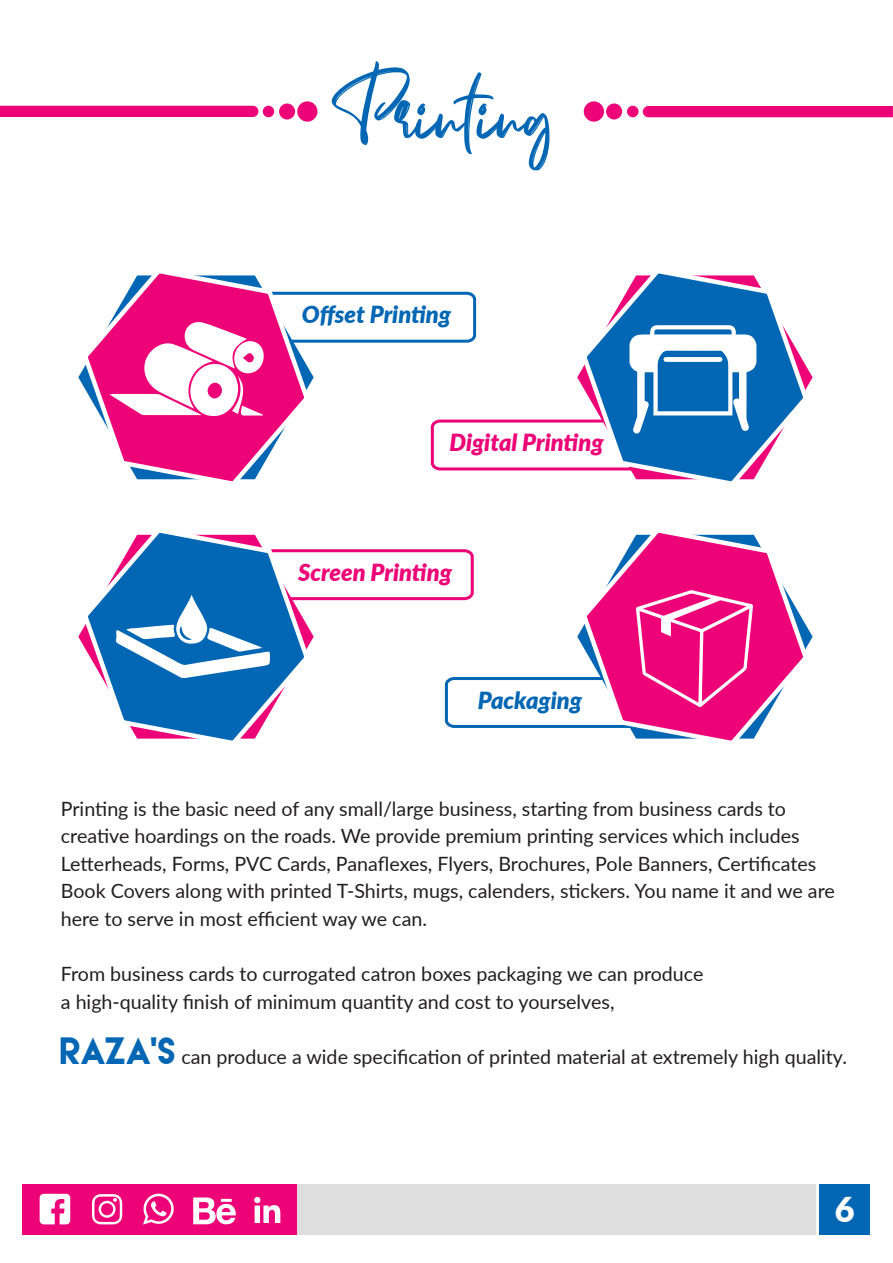
<style>
.page{position:relative;width:893px;height:1263px;background:#fff}
.page>*{position:absolute;margin:0;border:0;box-sizing:border-box;transform-origin:0 0}
.t1{font:120px "Sometimes";letter-spacing:-.005em;color:#0166b3}
.t2{font:900 34.35px "Lato";color:#fff}
.t3{font:italic 900 23.55px "Lato";color:#ed0277}
.t4{font:italic 900 23.55px "Lato";color:#0166b3}
.t5{font:19.65px/27.6px "Lato";color:#211e1e}
.s1{font-family:"Lemon Milk";font-size:33.75px;color:#0166b3}
</style>
<div class="page">
<div style="left:195px;top:1184px;width:621px;height:50px;background:#dedede"></div>
<div style="left:819px;top:1184px;width:51px;height:50px;background:#0166b3"></div>
<svg style="left:80px;top:273px;width:183px;height:209px"></svg>
<svg style="left:627px;top:273px;width:184px;height:209px"></svg>
<svg style="left:80px;top:532px;width:183px;height:209px"></svg>
<svg style="left:628px;top:532px;width:183px;height:209px"></svg>
<svg style="left:109px;top:290px;width:647px;height:182px"></svg>
<svg style="left:115px;top:548px;width:638px;height:181px"></svg>
<div style="left:22px;top:1184px;width:275px;height:50px;background:#ed0277"></div>
<svg style="left:143px;top:1194px;width:31px;height:31px"></svg>
<svg style="left:92px;top:1194px;width:31px;height:30px"></svg>
<svg style="left:40px;top:1194px;width:31px;height:30px"></svg>
<svg style="left:193px;top:1197px;width:43px;height:27px"></svg>
<svg style="left:254px;top:1197px;width:26px;height:26px"></svg>
<div style="left:0;top:106px;width:258px;height:11px;background:#ed0277"></div>
<div style="left:263px;top:106px;width:11px;height:11px;background:#ed0277;border-radius:50%"></div>
<div style="left:279px;top:104px;width:16px;height:16px;background:#ed0277;border-radius:50%"></div>
<div style="left:297px;top:101px;width:20px;height:21px;background:#ed0277;border-radius:50%"></div>
<div style="left:643px;top:106px;width:250px;height:11px;background:#ed0277"></div>
<div style="left:627px;top:106px;width:11px;height:11px;background:#ed0277;border-radius:50%"></div>
<div style="left:606px;top:104px;width:16px;height:16px;background:#ed0277;border-radius:50%"></div>
<div style="left:584px;top:101px;width:20px;height:21px;background:#ed0277;border-radius:50%"></div>
<h1 class="t1" style="left:332px;top:42px;width:231px">Printing</h1>
<p class="t4" style="left:302px;top:297px;width:151px">Offset Printing</p>
<p class="t3" style="left:449px;top:425px;width:156px">Digital Printing</p>
<p class="t3" style="left:298px;top:555px;width:155px">Screen Printing</p>
<p class="t4" style="left:478px;top:682px;width:106px">Packaging</p>
<p class="t5" style="left:61px;top:794px;width:775px">Printing is the basic need of any small/large business, starting from business cards to creative hoardings on the roads. We provide premium printing services which includes Letterheads, Forms, PVC Cards, Panaflexes, Flyers, Brochures, Pole Banners, Certificates Book Covers along with printed T-Shirts, mugs, calenders, stickers. You name it and we are here to serve in most efficient way we can.</p>
<p class="t5" style="left:61px;top:959px;width:644px">From business cards to currogated catron boxes packaging we can produce a high-quality finish of minimum quantity and cost to yourselves,</p>
<p class="t5" style="left:61px;top:1042px;width:788px"><span class="s1">RAZA’S</span> can produce a wide specification of printed material at extremely high quality.</p>
<h2 class="t2" style="left:835px;top:1183px;width:21px">6</h2>
</div>
